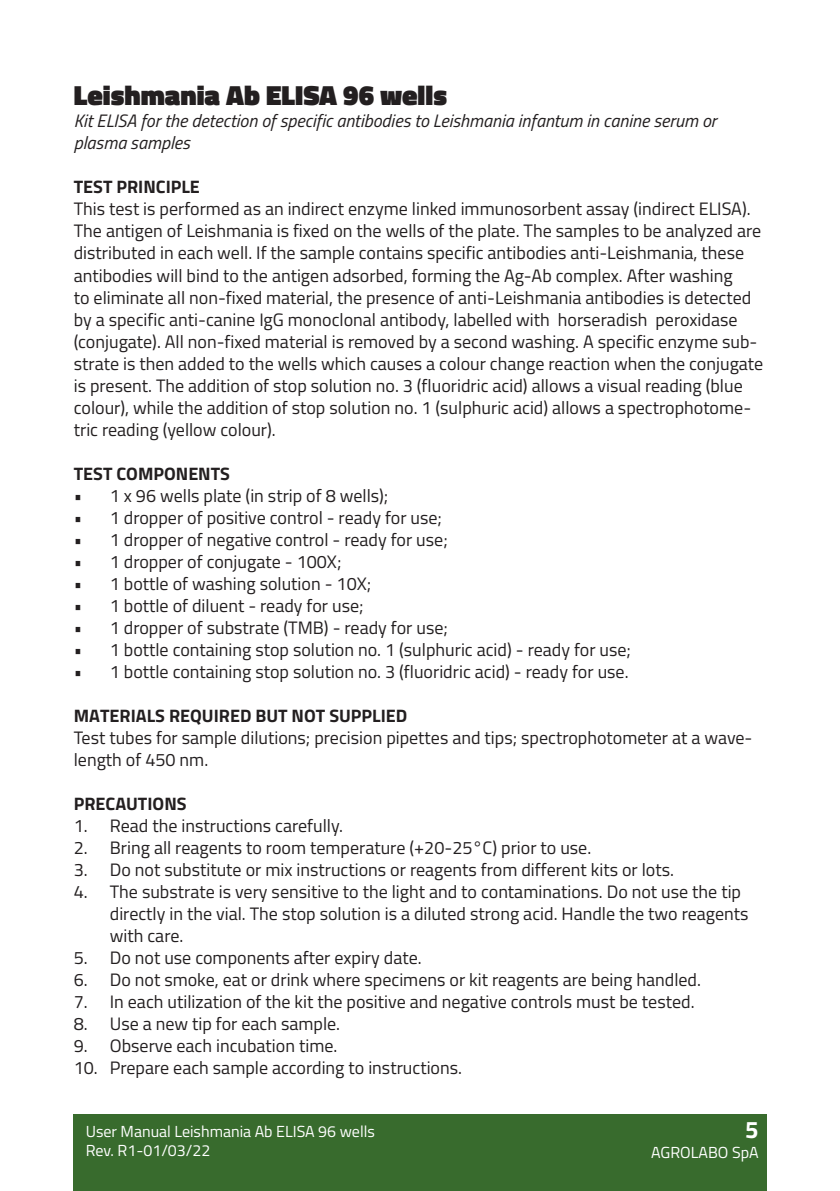
<style>
.page{position:relative;width:840px;height:1191px;background:#fff}
.page>*{position:absolute;margin:0;border:0;box-sizing:border-box;transform-origin:0 0}
.t1{font:900 28px "Titillium Web";color:#231f20}
.t2{font:700 24px "Titillium Web";color:#fff}
.t3{font:18px/22px "Titillium Web";color:#231f20}
.t4{font:italic 18px/22px "Titillium Web";color:#231f20}
.t5{font:700 18px "Titillium Web";color:#231f20}
.t6{font:16px/19.2px "Titillium Web";color:#fff}
</style>
<div class="page">
<div style="left:74px;top:1114px;width:691px;height:77px;background:#386b2d"></div>
<h1 class="t1" style="left:74px;top:75px;width:374px">Leishmania Ab ELISA 96 wells</h1>
<p class="t4" style="left:74px;top:109px;width:644px">Kit ELISA for the detection of specific antibodies to Leishmania infantum in canine serum or plasma samples</p>
<p class="t5" style="left:74px;top:173px;width:128px">TEST PRINCIPLE</p>
<p class="t3" style="left:74px;top:197px;width:690px">This test is performed as an indirect enzyme linked immunosorbent assay (indirect ELISA).<br>The antigen of Leishmania is fixed on the wells of the plate. The samples to be analyzed are distributed in each well. If the sample contains specific antibodies anti-Leishmania, these antibodies will bind to the antigen adsorbed, forming the Ag-Ab complex. After washing<br>to eliminate all non-fixed material, the presence of anti-Leishmania antibodies is detected by a specific anti-canine IgG monoclonal antibody, labelled with horseradish peroxidase (conjugate). All non-fixed material is removed by a second washing. A specific enzyme sub&shy;strate is then added to the wells which causes a colour change reaction when the conjugate is present. The addition of stop solution no. 3 (fluoridric acid) allows a visual reading (blue colour), while the addition of stop solution no. 1 (sulphuric acid) allows a spectrophotome&shy;tric reading (yellow colour).</p>
<p class="t5" style="left:74px;top:459px;width:158px">TEST COMPONENTS</p>
<p class="t3" style="left:74px;top:483px;width:316px">• 1 x 96 wells plate (in strip of 8 wells);</p>
<p class="t3" style="left:74px;top:505px;width:369px">• 1 dropper of positive control - ready for use;</p>
<p class="t3" style="left:74px;top:527px;width:375px">• 1 dropper of negative control - ready for use;</p>
<p class="t3" style="left:74px;top:549px;width:269px">• 1 dropper of conjugate - 100X;</p>
<p class="t3" style="left:74px;top:571px;width:299px">• 1 bottle of washing solution - 10X;</p>
<p class="t3" style="left:74px;top:593px;width:291px">• 1 bottle of diluent - ready for use;</p>
<p class="t3" style="left:74px;top:615px;width:375px">• 1 dropper of substrate (TMB) - ready for use;</p>
<p class="t3" style="left:74px;top:637px;width:558px">• 1 bottle containing stop solution no. 1 (sulphuric acid) - ready for use;</p>
<p class="t3" style="left:74px;top:659px;width:556px">• 1 bottle containing stop solution no. 3 (fluoridric acid) - ready for use.</p>
<p class="t5" style="left:74px;top:701px;width:335px">MATERIALS REQUIRED BUT NOT SUPPLIED</p>
<p class="t3" style="left:74px;top:725px;width:679px">Test tubes for sample dilutions; precision pipettes and tips; spectrophotometer at a wave&shy;length of 450 nm.</p>
<p class="t5" style="left:74px;top:789px;width:114px">PRECAUTIONS</p>
<p class="t3" style="left:74px;top:813px;width:271px">1. Read the instructions carefully.</p>
<p class="t3" style="left:74px;top:835px;width:518px">2. Bring all reagents to room temperature (+20-25°C) prior to use.</p>
<p class="t3" style="left:74px;top:857px;width:601px">3. Do not substitute or mix instructions or reagents from different kits or lots.</p>
<p class="t3" style="left:110px;top:879px;width:640px;text-indent:-36px">4. The substrate is very sensitive to the light and to contaminations. Do not use the tip directly in the vial. The stop solution is a diluted strong acid. Handle the two reagents with care.</p>
<p class="t3" style="left:74px;top:945px;width:349px">5. Do not use components after expiry date.</p>
<p class="t3" style="left:74px;top:967px;width:628px">6. Do not smoke, eat or drink where specimens or kit reagents are being handled.</p>
<p class="t3" style="left:74px;top:989px;width:622px">7. In each utilization of the kit the positive and negative controls must be tested.</p>
<p class="t3" style="left:74px;top:1011px;width:268px">8. Use a new tip for each sample.</p>
<p class="t3" style="left:74px;top:1033px;width:265px">9. Observe each incubation time.</p>
<p class="t3" style="left:74px;top:1055px;width:389px">10. Prepare each sample according to instructions.</p>
<p class="t6" style="left:86px;top:1120px;width:290px">User Manual Leishmania Ab ELISA 96 wells<br>Rev. R1-01/03/22</p>
<h2 class="t2" style="left:744px;top:1111px;width:15px">5</h2>
<p class="t6" style="left:651px;top:1141px;width:109px">AGROLABO SpA</p>
</div>
